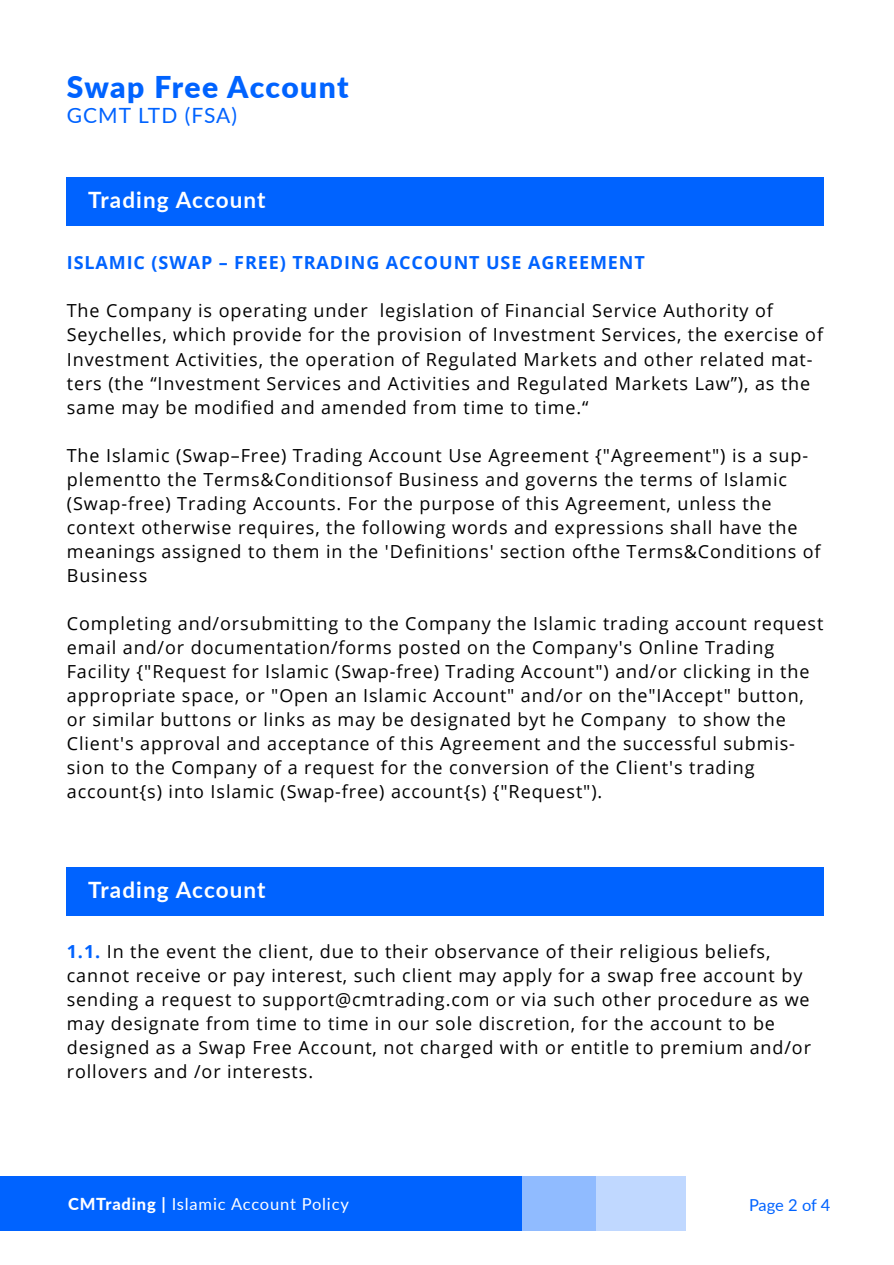
<style>
.page{position:relative;width:894px;height:1265px;background:#fff}
.page>*{position:absolute;margin:0;border:0;box-sizing:border-box;transform-origin:0 0}
.t1{font:900 30px "Lato";letter-spacing:.04em;color:#0063ff}
.t2{font:700 22.5px "Lato";letter-spacing:.045em;color:#fff}
.t3{font:21px "Lato";letter-spacing:.05em;color:#0063ff}
.t4{font:18px/24px "Open Sans";letter-spacing:.05em;color:#000}
.t5{font:700 18px "Open Sans";letter-spacing:.05em;color:#0063ff}
.t6{font:16.5px "Lato";letter-spacing:.05em;color:#fff}
.t7{font:16.5px "Lato";letter-spacing:-.01em;color:#0063ff}
.s1{font-weight:700;color:#0063ff}
.s2{font-weight:800}
</style>
<div class="page">
<div style="left:0;top:1176px;width:686px;height:54px;background:#c0d8ff"></div>
<div style="left:0;top:1176px;width:596px;height:54px;background:#90bbff"></div>
<div style="left:0;top:1176px;width:522px;height:54px;background:#0063ff"></div>
<div style="left:67px;top:177px;width:757px;height:49px;background:#0063ff"></div>
<div style="left:67px;top:867px;width:757px;height:49px;background:#0063ff"></div>
<h1 class="t1" style="left:67px;top:64px;width:283px">Swap Free Account</h1>
<p class="t3" style="left:67px;top:100px;width:172px">GCMT LTD (FSA)</p>
<p class="t2" style="left:88px;top:183px;width:179px">Trading Account</p>
<p class="t5" style="left:67px;top:250px;width:580px">ISLAMIC (SWAP – FREE) TRADING ACCOUNT USE AGREEMENT</p>
<p class="t4" style="left:67px;top:298px;width:758px">The Company is operating under legislation of Financial Service Authority of Seychelles, which provide for the provision of Investment Services, the exercise of Investment Activities, the operation of Regulated Markets and other related mat&shy;ters (the “Investment Services and Activities and Regulated Markets Law”), as the same may be modified and amended from time to time.“</p>
<p class="t4" style="left:67px;top:442px;width:755px">The Islamic (Swap–Free) Trading Account Use Agreement {"Agreement") is a sup&shy;plementto the Terms&amp;Conditionsof Business and governs the terms of Islamic (Swap-free) Trading Accounts. For the purpose of this Agreement, unless the context otherwise requires, the following words and expressions shall have the meanings assigned to them in the 'Definitions' section ofthe Terms&amp;Conditions of Business</p>
<p class="t4" style="left:67px;top:610px;width:758px">Completing and/orsubmitting to the Company the Islamic trading account request email and/or documentation/forms posted on the Company's Online Trading Facility {"Request for Islamic (Swap-free) Trading Account") and/or clicking in the appropriate space, or "Open an Islamic Account" and/or on the"IAccept" button, or similar buttons or links as may be designated byt he Company to show the Client's approval and acceptance of this Agreement and the successful submis&shy;sion to the Company of a request for the conversion of the Client's trading account{s) into Islamic (Swap-free) account{s) {"Request").</p>
<p class="t2" style="left:88px;top:873px;width:179px">Trading Account</p>
<p class="t4" style="left:67px;top:939px;width:746px"><span class="s1">1.1.</span> In the event the client, due to their observance of their religious beliefs, cannot receive or pay interest, such client may apply for a swap free account by sending a request to support@cmtrading.com or via such other procedure as we may designate from time to time in our sole discretion, for the account to be designed as a Swap Free Account, not charged with or entitle to premium and/or rollovers and /or interests.</p>
<p class="t6" style="left:68px;top:1191px;width:282px"><span class="s2">CMTrading |</span> Islamic Account Policy</p>
<p class="t7" style="left:749px;top:1193px;width:83px">Page 2 of 4</p>
</div>
